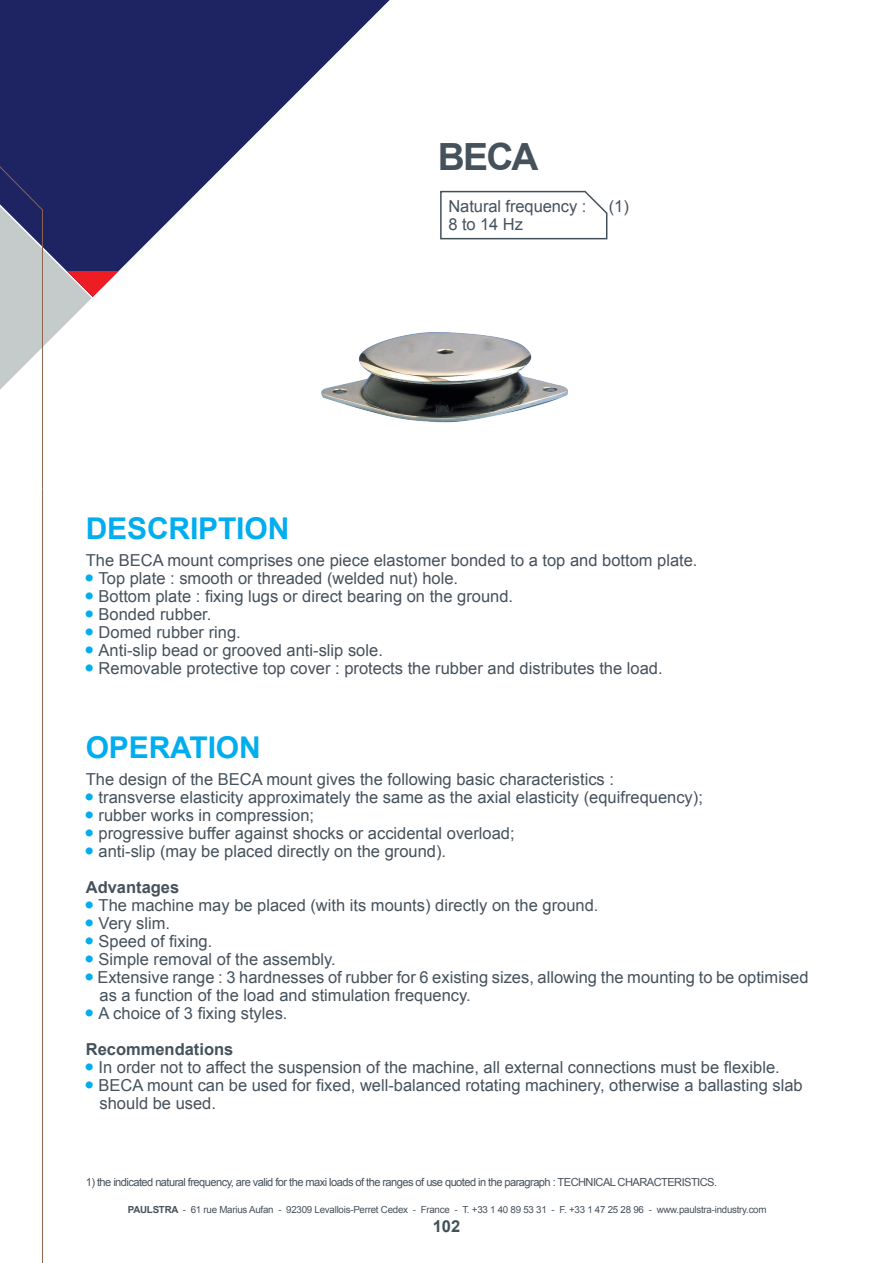
<style>
.page{position:relative;width:893px;height:1263px;background:#fff}
.page>*{position:absolute;margin:0;border:0;box-sizing:border-box;transform-origin:0 0}
.t1{font:700 37.5px "Arial";color:#45525c}
.t2{font:700 30px "Arial";letter-spacing:-.005em;color:#00aeef}
.t3{font:16.5px/36px "Arial";color:#45525c}
.t4{font:700 16.5px "Arial";color:#425159}
.t5{font:11.1px "Arial";letter-spacing:-.05em;color:#45525c}
.t6{font:9.75px "Arial";letter-spacing:-.025em;color:#45525c}
.s1{font-weight:700}
</style>
<div class="page">
<svg style="left:440px;top:190px;width:168px;height:50px"></svg>
<img style="left:321px;top:332px;width:247px;height:91px">
<svg style="left:0;top:0;width:390px;height:390px"></svg>
<div style="left:0;top:31px;width:95px;height:111px;background:#1e2362"></div>
<svg style="left:0;top:142px;width:119px;height:346px"></svg>
<hr style="left:42px;top:488px;width:1px;height:775px;background:#8d644c">
<h1 class="t1" style="left:438px;top:132px;width:102px">BECA</h1>
<p class="t3" style="left:448px;top:188px;width:139px">Natural frequency :</p>
<p class="t3" style="left:609px;top:188px;width:21px">(1)</p>
<p class="t3" style="left:448px;top:206px;width:76px">8 to 14 Hz</p>
<h2 class="t2" style="left:86px;top:508px;width:205px">DESCRIPTION</h2>
<p class="t3" style="left:86px;top:542px;width:613px">The BECA mount comprises one piece elastomer bonded to a top and bottom plate.</p>
<p class="t3" style="left:86px;top:560px;width:374px"><sup>■</sup> Top plate : smooth or threaded (welded nut) hole.</p>
<p class="t3" style="left:86px;top:578px;width:429px"><sup>■</sup> Bottom plate : fixing lugs or direct bearing on the ground.</p>
<p class="t3" style="left:86px;top:596px;width:127px"><sup>■</sup> Bonded rubber.</p>
<p class="t3" style="left:86px;top:614px;width:156px"><sup>■</sup> Domed rubber ring.</p>
<p class="t3" style="left:86px;top:632px;width:299px"><sup>■</sup> Anti-slip bead or grooved anti-slip sole.</p>
<p class="t3" style="left:86px;top:650px;width:578px"><sup>■</sup> Removable protective top cover : protects the rubber and distributes the load.</p>
<h2 class="t2" style="left:86px;top:727px;width:176px">OPERATION</h2>
<p class="t3" style="left:86px;top:761px;width:530px">The design of the BECA mount gives the following basic characteristics :</p>
<p class="t3" style="left:86px;top:779px;width:619px"><sup>■</sup> transverse elasticity approximately the same as the axial elasticity (equifrequency);</p>
<p class="t3" style="left:86px;top:797px;width:230px"><sup>■</sup> rubber works in compression;</p>
<p class="t3" style="left:86px;top:815px;width:430px"><sup>■</sup> progressive buffer against shocks or accidental overload;</p>
<p class="t3" style="left:86px;top:833px;width:362px"><sup>■</sup> anti-slip (may be placed directly on the ground).<br><span class="s1">Advantages</span></p>
<p class="t3" style="left:86px;top:887px;width:514px"><sup>■</sup> The machine may be placed (with its mounts) directly on the ground.</p>
<p class="t3" style="left:86px;top:905px;width:86px"><sup>■</sup> Very slim.</p>
<p class="t3" style="left:86px;top:923px;width:128px"><sup>■</sup> Speed of fixing.</p>
<p class="t3" style="left:86px;top:941px;width:252px"><sup>■</sup> Simple removal of the assembly.</p>
<p class="t3" style="left:100px;top:968px;width:711px;line-height:18px;text-indent:-14px"><sup>■</sup> Extensive range : 3 hardnesses of rubber for 6 existing sizes, allowing the mounting to be optimised as a function of the load and stimulation frequency.</p>
<p class="t3" style="left:86px;top:995px;width:203px"><sup>■</sup> A choice of 3 fixing styles.<br><span class="s1">Recommendations</span></p>
<p class="t3" style="left:86px;top:1049px;width:695px"><sup>■</sup> In order not to affect the suspension of the machine, all external connections must be flexible.</p>
<p class="t3" style="left:100px;top:1076px;width:705px;line-height:18px;text-indent:-14px"><sup>■</sup> BECA mount can be used for fixed, well-balanced rotating machinery, otherwise a ballasting slab should be used.</p>
<p class="t5" style="left:86px;top:1175px;width:633px">1) the indicated natural frequency, are valid for the maxi loads of the ranges of use quoted in the paragraph : TECHNICAL CHARACTERISTICS.</p>
<p class="t4" style="left:433px;top:1215px;width:29px">102</p>
<p class="t6" style="left:128px;top:1203px;width:640px"><span class="s1">PAULSTRA</span> - 61 rue Marius Aufan - 92309 Levallois-Perret Cedex - France - T. +33 1 40 89 53 31 - F. +33 1 47 25 28 96 - www.paulstra-industry.com</p>
</div>
